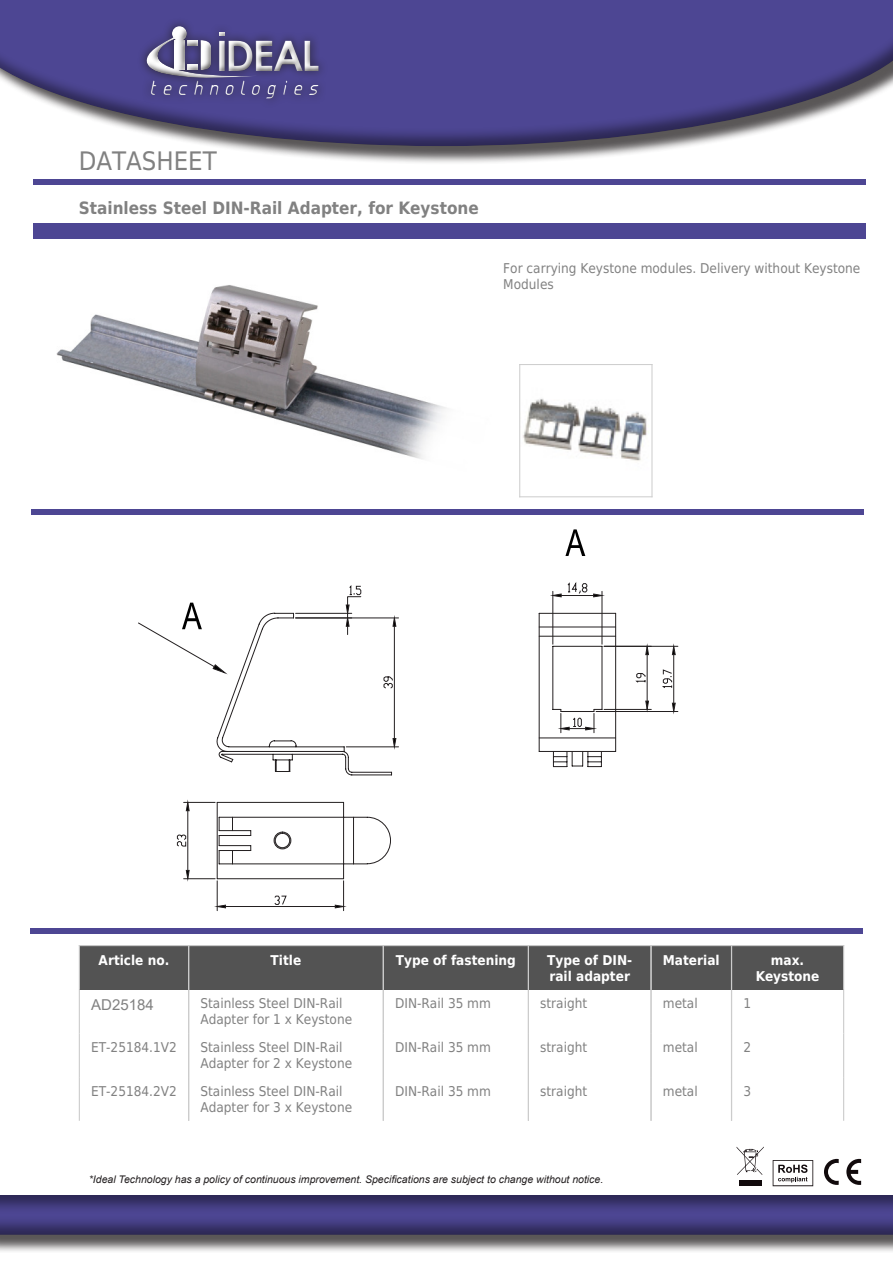
<style>
.page{position:relative;width:893px;height:1263px;background:#fff}
.page>*{position:absolute;margin:0;border:0;box-sizing:border-box;transform-origin:0 0}
.t1{font:700 42.15px "Century Gothic";letter-spacing:-.06em;color:#fff}
.t2{font:25.5px "DejaVu Sans Condensed";color:#818181}
.t3{font:700 16.95px "DejaVu Sans Condensed";color:#818181}
.t4{font:italic 16.5px "JUICE Italic";letter-spacing:.325em;color:#fff}
.t5{font:15px "Arial";color:#818181}
.t6{font:13.5px/16.2px "DejaVu Sans Condensed";color:#818181}
.t7{font:700 13.5px/16.2px "DejaVu Sans Condensed";color:#fff;text-align:center}
.t8{font:italic 10.5px "Arial";color:#231f20}
</style>
<div class="page">
<div style="left:0;top:0;width:893px;height:165px;background:#231f20;opacity:.75"></div>
<div style="left:0;top:0;width:893px;height:148px;background:#231f20;opacity:.5"></div>
<div style="left:137px;top:17px;width:191px;height:91px;background:#4d4693"></div>
<div style="left:145px;top:25px;width:182px;height:78px;background:#231f20;opacity:.75"></div>
<div style="left:0;top:1197px;width:893px;height:56px;background:#231f20;opacity:.75"></div>
<div style="left:0;top:1192px;width:893px;height:44px;background:#231f20;opacity:.5"></div>
<div style="left:33px;top:224px;width:833px;height:15px;background:#4d4693"></div>
<div style="left:33px;top:179px;width:833px;height:6px;background:#4d4693"></div>
<div style="left:31px;top:509px;width:833px;height:6px;background:#4d4693"></div>
<img style="left:56px;top:285px;width:390px;height:174px">
<img style="left:520px;top:365px;width:132px;height:131px">
<hr style="left:520px;top:364px;width:132px;height:1px;background:#ccc">
<hr style="left:519px;top:365px;width:1px;height:132px;background:#ccc">
<hr style="left:652px;top:365px;width:1px;height:132px;background:#ccc">
<hr style="left:520px;top:496px;width:132px;height:1px;background:#ccc">
<div style="left:79px;top:945px;width:110px;height:45px;background:#535353"></div>
<div style="left:189px;top:945px;width:194px;height:45px;background:#535353"></div>
<div style="left:383px;top:945px;width:145px;height:45px;background:#535353"></div>
<div style="left:528px;top:945px;width:123px;height:45px;background:#535353"></div>
<div style="left:651px;top:945px;width:80px;height:45px;background:#535353"></div>
<div style="left:731px;top:945px;width:113px;height:45px;background:#535353"></div>
<hr style="left:79px;top:945px;width:1px;height:44px;background:#ccc">
<hr style="left:79px;top:945px;width:110px;height:1px;background:#ccc">
<hr style="left:79px;top:990px;width:1px;height:43px;background:#ccc">
<hr style="left:79px;top:1034px;width:1px;height:42px;background:#ccc">
<hr style="left:79px;top:1078px;width:1px;height:42px;background:#ccc">
<hr style="left:188px;top:945px;width:1px;height:44px;background:#ccc">
<hr style="left:189px;top:945px;width:194px;height:1px;background:#ccc">
<hr style="left:188px;top:990px;width:1px;height:43px;background:#ccc">
<hr style="left:188px;top:1034px;width:1px;height:42px;background:#ccc">
<hr style="left:188px;top:1078px;width:1px;height:42px;background:#ccc">
<hr style="left:383px;top:945px;width:1px;height:44px;background:#ccc">
<hr style="left:383px;top:945px;width:145px;height:1px;background:#ccc">
<hr style="left:383px;top:990px;width:1px;height:43px;background:#ccc">
<hr style="left:383px;top:1034px;width:1px;height:42px;background:#ccc">
<hr style="left:383px;top:1078px;width:1px;height:42px;background:#ccc">
<hr style="left:528px;top:945px;width:1px;height:44px;background:#ccc">
<hr style="left:528px;top:945px;width:123px;height:1px;background:#ccc">
<hr style="left:528px;top:990px;width:1px;height:43px;background:#ccc">
<hr style="left:528px;top:1034px;width:1px;height:42px;background:#ccc">
<hr style="left:528px;top:1078px;width:1px;height:42px;background:#ccc">
<hr style="left:650px;top:945px;width:2px;height:44px;background:#ccc">
<hr style="left:651px;top:945px;width:80px;height:1px;background:#ccc">
<hr style="left:650px;top:990px;width:2px;height:43px;background:#ccc">
<hr style="left:650px;top:1034px;width:2px;height:42px;background:#ccc">
<hr style="left:650px;top:1078px;width:2px;height:42px;background:#ccc">
<hr style="left:731px;top:945px;width:1px;height:44px;background:#ccc">
<hr style="left:843px;top:945px;width:1px;height:44px;background:#ccc">
<hr style="left:731px;top:945px;width:113px;height:1px;background:#ccc">
<hr style="left:731px;top:990px;width:1px;height:43px;background:#ccc">
<hr style="left:843px;top:990px;width:1px;height:43px;background:#ccc">
<hr style="left:731px;top:1034px;width:1px;height:42px;background:#ccc">
<hr style="left:843px;top:1034px;width:1px;height:42px;background:#ccc">
<hr style="left:731px;top:1078px;width:1px;height:42px;background:#ccc">
<hr style="left:843px;top:1078px;width:1px;height:42px;background:#ccc">
<svg style="left:773px;top:1160px;width:40px;height:26px"></svg>
<svg style="left:824px;top:1159px;width:15px;height:26px"></svg>
<svg style="left:846px;top:1159px;width:15px;height:26px"></svg>
<svg style="left:736px;top:1146px;width:28px;height:29px"></svg>
<div style="left:739px;top:1180px;width:23px;height:6px;background:#110a0c"></div>
<svg style="left:216px;top:612px;width:401px;height:268px"></svg>
<svg style="left:138px;top:603px;width:92px;height:73px"></svg>
<svg style="left:565px;top:529px;width:20px;height:27px"></svg>
<hr style="left:552px;top:591px;width:1px;height:53px;background:#231f20">
<hr style="left:601px;top:591px;width:1px;height:53px;background:#231f20">
<svg style="left:550px;top:582px;width:55px;height:16px"></svg>
<hr style="left:596px;top:711px;width:82px;height:1px;background:#231f20">
<hr style="left:604px;top:646px;width:74px;height:1px;background:#231f20">
<hr style="left:673px;top:655px;width:1px;height:48px;background:#231f20">
<svg style="left:671px;top:702px;width:5px;height:12px"></svg>
<svg style="left:671px;top:643px;width:5px;height:13px"></svg>
<svg style="left:662px;top:669px;width:11px;height:19px"></svg>
<hr style="left:604px;top:709px;width:47px;height:1px;background:#231f20">
<hr style="left:647px;top:655px;width:1px;height:46px;background:#231f20">
<svg style="left:645px;top:700px;width:5px;height:13px"></svg>
<svg style="left:645px;top:643px;width:5px;height:13px"></svg>
<svg style="left:635px;top:673px;width:11px;height:10px"></svg>
<hr style="left:296px;top:617px;width:103px;height:1px;background:#231f20">
<hr style="left:346px;top:746px;width:53px;height:1px;background:#231f20">
<hr style="left:394px;top:626px;width:1px;height:112px;background:#231f20">
<svg style="left:392px;top:737px;width:5px;height:15px"></svg>
<svg style="left:295px;top:585px;width:102px;height:104px"></svg>
<hr style="left:343px;top:881px;width:1px;height:30px;background:#231f20">
<hr style="left:217px;top:881px;width:1px;height:30px;background:#231f20">
<hr style="left:225px;top:906px;width:110px;height:1px;background:#231f20">
<svg style="left:334px;top:904px;width:13px;height:5px"></svg>
<svg style="left:214px;top:904px;width:12px;height:5px"></svg>
<svg style="left:274px;top:895px;width:13px;height:10px"></svg>
<hr style="left:184px;top:802px;width:31px;height:1px;background:#231f20">
<hr style="left:184px;top:878px;width:31px;height:1px;background:#231f20">
<hr style="left:187px;top:811px;width:1px;height:59px;background:#231f20">
<svg style="left:185px;top:799px;width:5px;height:13px"></svg>
<svg style="left:185px;top:869px;width:5px;height:13px"></svg>
<svg style="left:176px;top:834px;width:11px;height:13px"></svg>
<hr style="left:539px;top:626px;width:77px;height:1px;background:#231f20">
<hr style="left:539px;top:636px;width:77px;height:1px;background:#231f20">
<hr style="left:539px;top:737px;width:77px;height:1px;background:#231f20">
<svg style="left:553px;top:751px;width:49px;height:16px"></svg>
<svg style="left:555px;top:709px;width:45px;height:24px"></svg>
<div style="left:30px;top:928px;width:833px;height:6px;background:#4d4693"></div>
<h1 class="t1" style="left:216px;top:23px;width:105px">IDEAL</h1>
<p class="t4" style="left:150px;top:81px;width:170px">technologies</p>
<h2 class="t2" style="left:79px;top:147px;width:139px">DATASHEET</h2>
<p class="t3" style="left:79px;top:199px;width:401px">Stainless Steel DIN-Rail Adapter, for Keystone</p>
<p class="t6" style="left:503px;top:260px;width:359px">For carrying Keystone modules. Delivery without Keystone<br>Modules</p>
<p class="t7" style="left:99px;top:952px;width:72px">Article no.</p>
<p class="t7" style="left:271px;top:952px;width:32px">Title</p>
<p class="t7" style="left:396px;top:952px;width:122px">Type of fastening</p>
<p class="t7" style="left:547px;top:952px;width:87px">Type of DIN-</p>
<p class="t7" style="left:663px;top:952px;width:58px">Material</p>
<p class="t7" style="left:756px;top:952px;width:65px">max.<br>Keystone</p>
<p class="t5" style="left:91px;top:994px;width:64px">AD25184</p>
<p class="t6" style="left:200px;top:995px;width:153px">Stainless Steel DIN-Rail<br>Adapter for 1 x Keystone</p>
<p class="t7" style="left:549px;top:968px;width:82px">rail adapter</p>
<p class="t6" style="left:540px;top:995px;width:49px">straight</p>
<p class="t6" style="left:663px;top:995px;width:36px">metal</p>
<p class="t6" style="left:743px;top:995px;width:9px">1</p>
<p class="t6" style="left:395px;top:995px;width:97px">DIN-Rail 35 mm</p>
<p class="t6" style="left:395px;top:1039px;width:97px">DIN-Rail 35 mm</p>
<p class="t6" style="left:395px;top:1083px;width:97px">DIN-Rail 35 mm</p>
<p class="t6" style="left:540px;top:1083px;width:49px">straight</p>
<p class="t6" style="left:663px;top:1083px;width:36px">metal</p>
<p class="t6" style="left:743px;top:1083px;width:9px">3</p>
<p class="t6" style="left:91px;top:1039px;width:87px">ET-25184.1V2</p>
<p class="t6" style="left:200px;top:1039px;width:153px">Stainless Steel DIN-Rail<br>Adapter for 2 x Keystone</p>
<p class="t6" style="left:540px;top:1039px;width:49px">straight</p>
<p class="t6" style="left:663px;top:1039px;width:36px">metal</p>
<p class="t6" style="left:743px;top:1039px;width:9px">2</p>
<p class="t6" style="left:91px;top:1083px;width:87px">ET-25184.2V2</p>
<p class="t6" style="left:200px;top:1083px;width:153px">Stainless Steel DIN-Rail<br>Adapter for 3 x Keystone</p>
<p class="t8" style="left:89px;top:1172px;width:516px">*Ideal Technology has a policy of continuous improvement. Specifications are subject to change without notice.</p>
</div>
